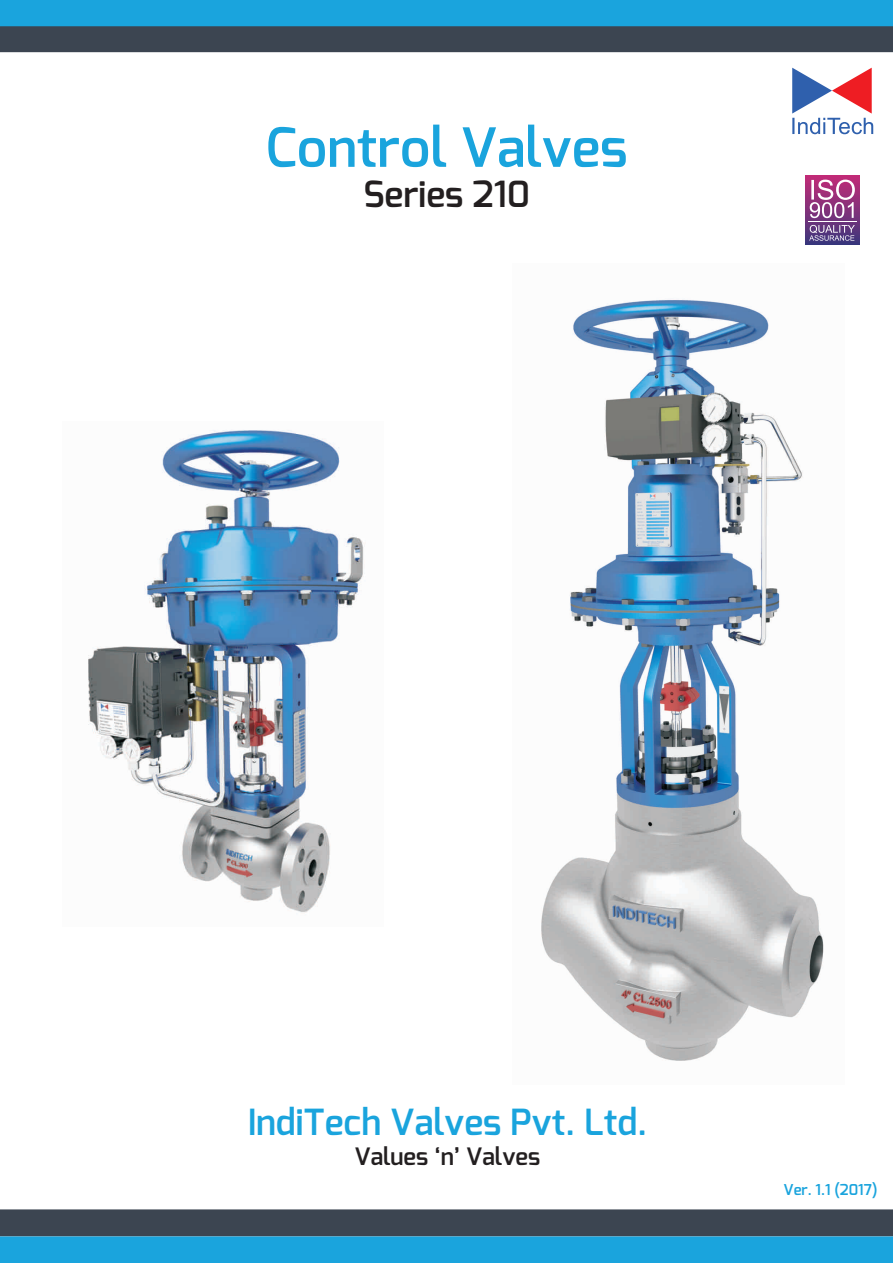
<style>
.page{position:relative;width:893px;height:1263px;background:#fff}
.page>*{position:absolute;margin:0;border:0;box-sizing:border-box;transform-origin:0 0}
.t1{font:600 54px "Exo";color:#1aa4dd}
.t2{font:600 36px "Exo";color:#1aa4dd}
.t3{font:600 36px "Exo";color:#231f20}
.t4{font:600 24px "Exo";color:#231f20}
.t5{font:600 15px "Exo";color:#1aa4dd}
</style>
<div class="page">
<svg style="left:792px;top:68px;width:81px;height:66px"></svg>
<img style="left:541px;top:299px;width:283px;height:762px">
<div style="left:0;top:25px;width:893px;height:27px;background:#3c4551"></div>
<div style="left:0;top:0;width:893px;height:26px;background:#1aa4dd"></div>
<div style="left:0;top:1209px;width:893px;height:27px;background:#3c4551"></div>
<div style="left:0;top:1236px;width:893px;height:27px;background:#1aa4dd"></div>
<div style="left:806px;top:176px;width:54px;height:68px;background:linear-gradient(to bottom,#c32c78,#41377c)"></div>
<svg style="left:810px;top:180px;width:45px;height:38px"></svg>
<hr style="left:808px;top:221px;width:49px;height:1px;background:#fff">
<svg style="left:809px;top:225px;width:46px;height:16px"></svg>
<img style="left:88px;top:430px;width:277px;height:483px">
<h1 class="t1" style="left:266px;top:124px;width:363px">Control Valves</h1>
<p class="t3" style="left:363px;top:179px;width:168px">Series 210</p>
<p class="t2" style="left:248px;top:1106px;width:401px">IndiTech Valves Pvt. Ltd.</p>
<p class="t4" style="left:354px;top:1146px;width:188px">Values ‘n’ Valves</p>
<p class="t5" style="left:783px;top:1182px;width:95px">Ver. 1.1 (2017)</p>
</div>
